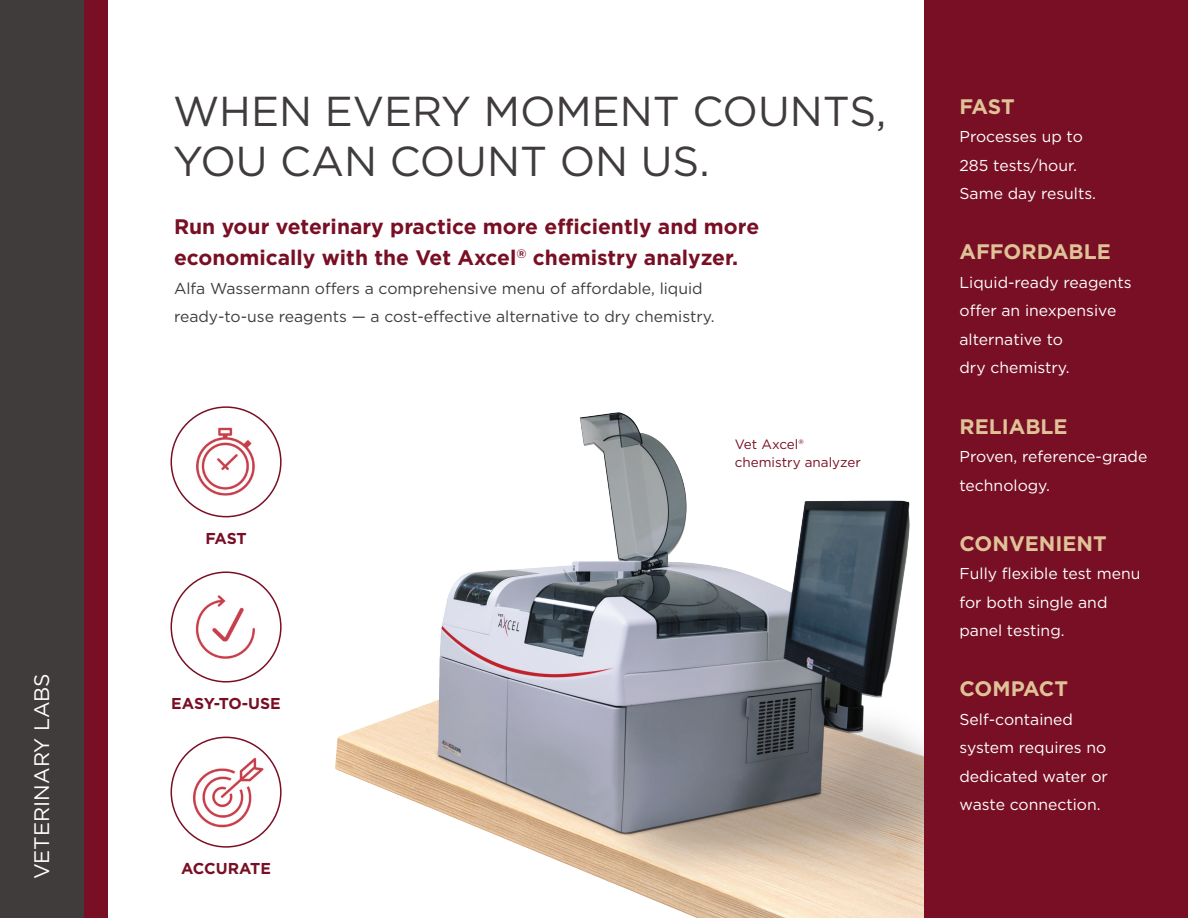
<style>
.page{position:relative;width:1188px;height:918px;background:#fff}
.page>*{position:absolute;margin:0;border:0;box-sizing:border-box;transform-origin:0 0}
.t1{font:41.85px/49.7px "Gotham";color:#403c3c}
.t2{font:700 21px/31.5px "Gotham";color:#790f24}
.t3{font:700 21px "Gotham";color:#dfc298}
.t4{font:21px "Gotham";color:#fff}
.t5{font:15.75px/28.5px "Gotham";color:#fff}
.t6{font:15.75px/28.5px "Gotham";color:#403c3c}
.t7{font:700 15.75px "Gotham";letter-spacing:-.01em;color:#790f24}
.t8{font:13.5px "Gotham";color:#790f24}
</style>
<div class="page">
<img style="left:335px;top:412px;width:589px;height:506px">
<div style="left:0;top:0;width:85px;height:918px;background:#403c3c"></div>
<div style="left:84px;top:0;width:24px;height:918px;background:#790f24"></div>
<div style="left:924px;top:0;width:264px;height:918px;background:#790f24"></div>
<img style="left:170px;top:424px;width:112px;height:76px">
<div style="left:171px;top:406px;width:111px;height:111px;border:2px solid #790f24;border-radius:50%"></div>
<img style="left:170px;top:589px;width:112px;height:76px">
<div style="left:171px;top:571px;width:111px;height:112px;border:2px solid #790f24;border-radius:50%"></div>
<img style="left:170px;top:754px;width:111px;height:76px">
<div style="left:171px;top:737px;width:111px;height:111px;border:2px solid #790f24;border-radius:50%"></div>
<p class="t4" style="left:28px;top:879px;width:208px;rotate:-90deg">VETERINARY LABS</p>
<p class="t1" style="left:173px;top:85px;width:715px">WHEN EVERY MOMENT COUNTS,<br>YOU CAN COUNT ON US.</p>
<p class="t2" style="left:174px;top:210px;width:587px">Run your veterinary practice more efficiently and more economically with the Vet Axcel<sup>®</sup> chemistry analyzer.</p>
<p class="t6" style="left:174px;top:274px;width:542px">Alfa Wassermann offers a comprehensive menu of affordable, liquid ready-to-use reagents — a cost-effective alternative to dry chemistry.</p>
<p class="t7" style="left:205px;top:529px;width:43px">FAST</p>
<p class="t7" style="left:171px;top:694px;width:111px">EASY-TO-USE</p>
<p class="t7" style="left:181px;top:859px;width:91px">ACCURATE</p>
<p class="t8" style="left:735px;top:435px;width:71px">Vet Axcel®</p>
<p class="t8" style="left:735px;top:453px;width:128px">chemistry analyzer</p>
<p class="t3" style="left:960px;top:94px;width:57px">FAST</p>
<p class="t5" style="left:960px;top:122px;width:138px">Processes up to<br>285 tests/hour.<br>Same day results.</p>
<p class="t3" style="left:960px;top:240px;width:153px">AFFORDABLE</p>
<p class="t5" style="left:960px;top:268px;width:174px">Liquid-ready reagents offer an inexpensive alternative to<br>dry chemistry.</p>
<p class="t3" style="left:960px;top:414px;width:110px">RELIABLE</p>
<p class="t5" style="left:960px;top:442px;width:189px">Proven, reference-grade technology.</p>
<p class="t3" style="left:960px;top:531px;width:149px">CONVENIENT</p>
<p class="t5" style="left:960px;top:559px;width:182px">Fully flexible test menu for both single and panel testing.</p>
<p class="t3" style="left:960px;top:677px;width:110px">COMPACT</p>
<p class="t5" style="left:960px;top:705px;width:150px">Self-contained system requires no dedicated water or waste connection.</p>
</div>
